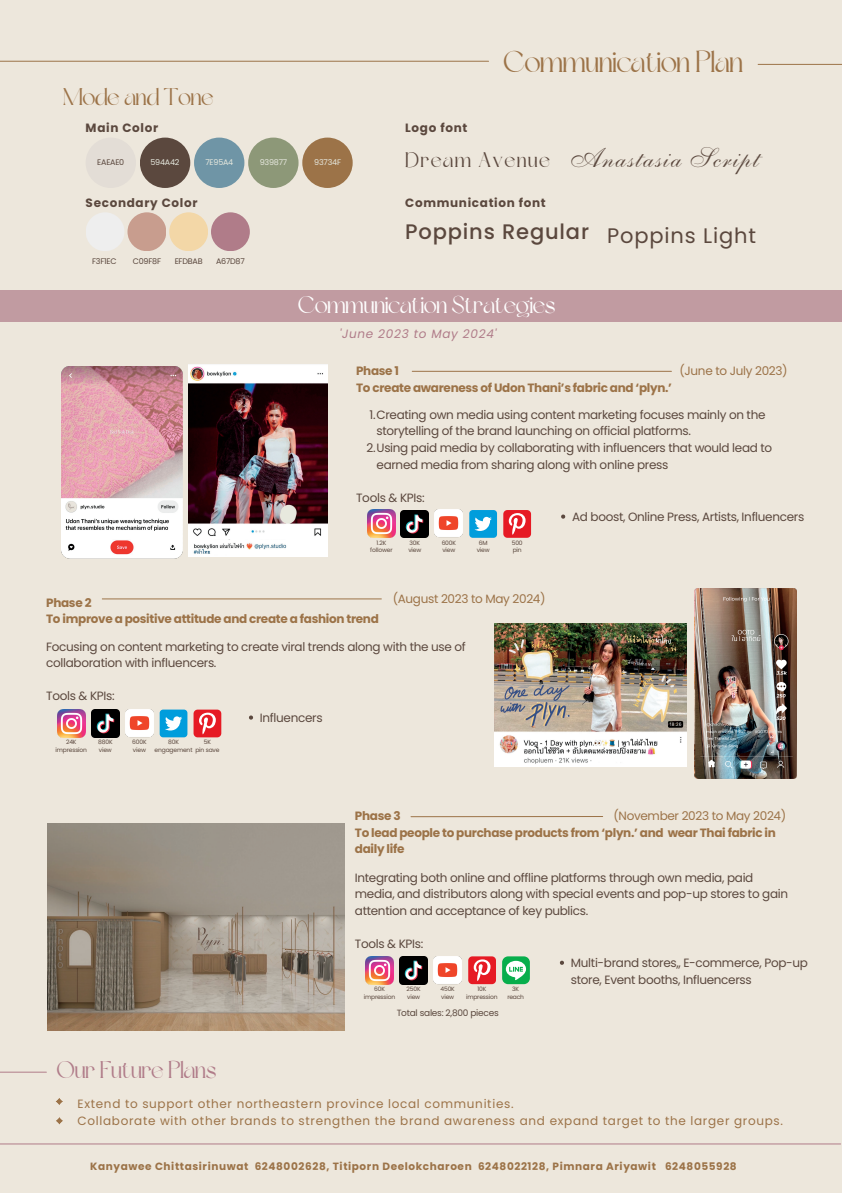
<style>
.page{position:relative;width:842px;height:1193px;background:#fff}
.page>*{position:absolute;margin:0;border:0;box-sizing:border-box;transform-origin:0 0}
.t1{font:30px "Dream Avenue";letter-spacing:-.025em;color:#9c7348}
.t2{font:27.5px "Anastasia Script";letter-spacing:.055em;color:#5b483e}
.t3{font:24px "Dream Avenue";letter-spacing:-.025em;color:#fff}
.t4{font:24px "Dream Avenue";letter-spacing:-.025em;color:#b07c89}
.t5{font:24px "Dream Avenue";letter-spacing:-.025em;color:#9c7348}
.t6{font:500 21px "Poppins";letter-spacing:.04em;color:#5b483e}
.t7{font:21px "Poppins";letter-spacing:.04em;color:#5b483e}
.t8{font:21px "Dream Avenue";letter-spacing:.055em;color:#5b483e}
.t9{font:12px/16.5px "Poppins";letter-spacing:-.025em;color:#5b483e}
.t10{font:700 12px/16.5px "Poppins";letter-spacing:-.025em;color:#9c7348}
.t11{font:12px "Poppins";letter-spacing:.055em;color:#9c7348}
.t12{font:12px "Poppins";letter-spacing:-.025em;color:#9c7348}
.t13{font:700 12px "Poppins";letter-spacing:.055em;color:#5b483e}
.t14{font:italic 12px "Poppins";letter-spacing:.055em;color:#b07c89}
.t15{font:700 10.5px "Poppins";letter-spacing:.055em;color:#9c7348}
.t16{font:9px "Poppins";letter-spacing:-.03em;color:#5b483e}
.t17{font:8px "Poppins";letter-spacing:-.03em;color:#5b483e}
.t18{font:8px "Poppins";letter-spacing:-.03em;color:#e5e7dd}
.t19{font:6px "Poppins";letter-spacing:-.03em;color:#5b483e}
</style>
<div class="page">
<div style="left:0;top:0;width:842px;height:1192px;background:#ede7dc"></div>
<hr style="left:758px;top:64px;width:84px;height:1px;background:#9c7348">
<hr style="left:0;top:61px;width:489px;height:1px;background:#9c7348">
<hr style="left:0;top:1071px;width:46px;height:1px;background:#b07c89">
<hr style="left:0;top:1143px;width:841px;height:1px;background:#b07c89">
<hr style="left:412px;top:371px;width:259px;height:1px;background:#9c7348">
<svg style="left:411px;top:816px;width:192px;height:1px"></svg>
<hr style="left:102px;top:598px;width:279px;height:1px;background:#9c7348">
<div style="left:86px;top:137px;width:50px;height:51px;background:#e3ddd6;border-radius:50%"></div>
<div style="left:86px;top:212px;width:38px;height:39px;background:#eee;border-radius:50%"></div>
<div style="left:140px;top:137px;width:50px;height:51px;background:#5b483e;border-radius:50%"></div>
<div style="left:127px;top:212px;width:39px;height:39px;background:#c89d8e;border-radius:50%"></div>
<div style="left:194px;top:137px;width:50px;height:51px;background:#6f95a6;border-radius:50%"></div>
<div style="left:169px;top:212px;width:39px;height:39px;background:#f3d7a7;border-radius:50%"></div>
<div style="left:248px;top:137px;width:51px;height:51px;background:#8d9878;border-radius:50%"></div>
<div style="left:211px;top:212px;width:39px;height:39px;background:#b07c89;border-radius:50%"></div>
<div style="left:302px;top:137px;width:51px;height:51px;background:#9c7348;border-radius:50%"></div>
<div style="left:0;top:290px;width:842px;height:31px;background:#c19ba1"></div>
<img style="left:188px;top:364px;width:140px;height:192px">
<img style="left:401px;top:510px;width:28px;height:27px">
<svg style="left:503px;top:510px;width:28px;height:27px"></svg>
<img style="left:367px;top:510px;width:28px;height:27px">
<img style="left:435px;top:510px;width:28px;height:27px">
<div style="left:469px;top:510px;width:28px;height:27px;background:#009ddc;border-radius:3px"></div>
<svg style="left:474px;top:516px;width:18px;height:15px"></svg>
<img style="left:494px;top:623px;width:192px;height:143px">
<img style="left:695px;top:588px;width:102px;height:190px">
<div style="left:502px;top:956px;width:28px;height:27px;background:#07ae4c;border-radius:6px"></div>
<svg style="left:506px;top:960px;width:20px;height:20px"></svg>
<img style="left:47px;top:823px;width:298px;height:207px">
<img style="left:91px;top:709px;width:28px;height:28px">
<svg style="left:194px;top:709px;width:27px;height:28px"></svg>
<svg style="left:468px;top:956px;width:28px;height:27px"></svg>
<img style="left:57px;top:709px;width:28px;height:28px">
<img style="left:125px;top:709px;width:28px;height:28px">
<div style="left:160px;top:709px;width:27px;height:28px;background:#009ddc;border-radius:3px"></div>
<svg style="left:165px;top:716px;width:17px;height:14px"></svg>
<img style="left:400px;top:956px;width:27px;height:27px">
<img style="left:366px;top:956px;width:27px;height:27px">
<img style="left:433px;top:956px;width:29px;height:27px">
<svg style="left:56px;top:1098px;width:7px;height:7px"></svg>
<svg style="left:56px;top:1117px;width:7px;height:7px"></svg>
<img style="left:61px;top:366px;width:122px;height:192px">
<svg style="left:561px;top:514px;width:4px;height:4px"></svg>
<svg style="left:560px;top:960px;width:4px;height:4px"></svg>
<svg style="left:249px;top:715px;width:4px;height:4px"></svg>
<p class="t5" style="left:63px;top:87px;width:153px">Mode and Tone</p>
<p class="t13" style="left:86px;top:119px;width:74px">Main Color</p>
<p class="t17" style="left:97px;top:157px;width:28px">EAEAE0</p>
<p class="t18" style="left:151px;top:157px;width:30px">594A42</p>
<p class="t18" style="left:205px;top:157px;width:29px">7E95A4</p>
<p class="t18" style="left:260px;top:157px;width:29px">939877</p>
<p class="t18" style="left:314px;top:157px;width:28px">93734F</p>
<p class="t13" style="left:86px;top:194px;width:114px">Secondary Color</p>
<p class="t17" style="left:92px;top:255px;width:26px">F3F1EC</p>
<p class="t17" style="left:133px;top:255px;width:30px">C09F8F</p>
<p class="t17" style="left:175px;top:255px;width:29px">EFDBAB</p>
<p class="t17" style="left:216px;top:255px;width:30px">A67D87</p>
<p class="t13" style="left:405px;top:119px;width:64px">Logo font</p>
<p class="t1" style="left:503px;top:49px;width:242px">Communication Plan</p>
<p class="t8" style="left:405px;top:151px;width:146px">Dream Avenue</p>
<p class="t13" style="left:405px;top:194px;width:142px">Communication font</p>
<p class="t2" style="left:567px;top:150px;width:189px">Anastasia Script</p>
<p class="t6" style="left:405px;top:217px;width:185px">Poppins Regular</p>
<p class="t7" style="left:607px;top:221px;width:150px">Poppins Light</p>
<p class="t3" style="left:298px;top:295px;width:259px">Communication Strategies</p>
<p class="t14" style="left:340px;top:325px;width:158px">'June 2023 to May 2024'</p>
<p class="t10" style="left:356px;top:362px;width:45px">Phase 1</p>
<p class="t10" style="left:356px;top:379px;width:317px">To create awareness of Udon Thani’s fabric and ‘plyn.’</p>
<p class="t12" style="left:679px;top:362px;width:110px">(June to July 2023)</p>
<p class="t9" style="left:376px;top:406px;width:390px;text-indent:-7px">1.Creating own media using content marketing focuses mainly on the storytelling of the brand launching on official platforms.</p>
<p class="t9" style="left:376px;top:439px;width:397px;text-indent:-10px">2.Using paid media by collaborating with influencers that would lead to earned media from sharing along with online press</p>
<p class="t9" style="left:356px;top:489px;width:70px">Tools &amp; KPIs:</p>
<p class="t19" style="left:377px;top:538px;width:11px">1.2K</p>
<p class="t19" style="left:370px;top:546px;width:24px">follower</p>
<p class="t19" style="left:410px;top:538px;width:12px">30K</p>
<p class="t19" style="left:408px;top:546px;width:14px">view</p>
<p class="t19" style="left:442px;top:538px;width:16px">600K</p>
<p class="t19" style="left:442px;top:546px;width:14px">view</p>
<p class="t19" style="left:479px;top:538px;width:10px">6M</p>
<p class="t19" style="left:477px;top:545px;width:14px">view</p>
<p class="t19" style="left:512px;top:538px;width:12px">500</p>
<p class="t19" style="left:513px;top:546px;width:11px">pin</p>
<p class="t10" style="left:46px;top:594px;width:47px">Phase 2</p>
<p class="t10" style="left:46px;top:610px;width:334px">To improve a positive attitude and create a fashion trend</p>
<p class="t12" style="left:393px;top:590px;width:154px">(August 2023 to May 2024)</p>
<p class="t9" style="left:46px;top:638px;width:421px">Focusing on content marketing to create viral trends along with the use of collaboration with influencers.</p>
<p class="t9" style="left:46px;top:687px;width:70px">Tools &amp; KPIs:</p>
<p class="t19" style="left:66px;top:737px;width:12px">24K</p>
<p class="t19" style="left:56px;top:745px;width:33px">impression</p>
<p class="t19" style="left:98px;top:737px;width:16px">880K</p>
<p class="t19" style="left:99px;top:745px;width:14px">view</p>
<p class="t19" style="left:132px;top:737px;width:16px">600K</p>
<p class="t19" style="left:133px;top:745px;width:14px">view</p>
<p class="t19" style="left:168px;top:737px;width:12px">80K</p>
<p class="t19" style="left:155px;top:745px;width:39px">engagement</p>
<p class="t19" style="left:204px;top:737px;width:9px">5K</p>
<p class="t19" style="left:195px;top:745px;width:26px">pin save</p>
<p class="t9" style="left:260px;top:709px;width:64px">Influencers</p>
<p class="t9" style="left:572px;top:508px;width:234px">Ad boost, Online Press, Artists, Influencers</p>
<p class="t12" style="left:613px;top:807px;width:174px">(November 2023 to May 2024)</p>
<p class="t10" style="left:355px;top:807px;width:47px">Phase 3</p>
<p class="t10" style="left:355px;top:824px;width:422px">To lead people to purchase products from ‘plyn.’ and wear Thai fabric in daily life</p>
<p class="t9" style="left:355px;top:869px;width:435px">Integrating both online and offline platforms through own media, paid media, and distributors along with special events and pop-up stores to gain attention and acceptance of key publics.</p>
<p class="t9" style="left:355px;top:935px;width:70px">Tools &amp; KPIs:</p>
<p class="t19" style="left:407px;top:984px;width:16px">250K</p>
<p class="t19" style="left:407px;top:991px;width:14px">view</p>
<p class="t19" style="left:477px;top:984px;width:10px">10K</p>
<p class="t19" style="left:466px;top:991px;width:33px">impression</p>
<p class="t16" style="left:397px;top:1006px;width:104px">Total sales: 2,800 pieces</p>
<p class="t19" style="left:440px;top:984px;width:16px">450K</p>
<p class="t19" style="left:441px;top:991px;width:14px">view</p>
<p class="t19" style="left:374px;top:984px;width:12px">60K</p>
<p class="t19" style="left:364px;top:992px;width:33px">impression</p>
<p class="t19" style="left:512px;top:984px;width:8px">3K</p>
<p class="t19" style="left:507px;top:992px;width:18px">reach</p>
<p class="t9" style="left:571px;top:954px;width:239px">Multi-brand stores,, E-commerce, Pop-up store, Event booths, Influencerss</p>
<p class="t4" style="left:57px;top:1059px;width:161px">Our Future Plans</p>
<p class="t11" style="left:78px;top:1095px;width:438px">Extend to support other northeastern province local communities.</p>
<p class="t11" style="left:78px;top:1111px;width:707px">Collaborate with other brands to strengthen the brand awareness and expand target to the larger groups.</p>
<p class="t15" style="left:90px;top:1158px;width:648px">Kanyawee Chittasirinuwat 6248002628, Titiporn Deelokcharoen 6248022128, Pimnara Ariyawit 6248055928</p>
</div>
